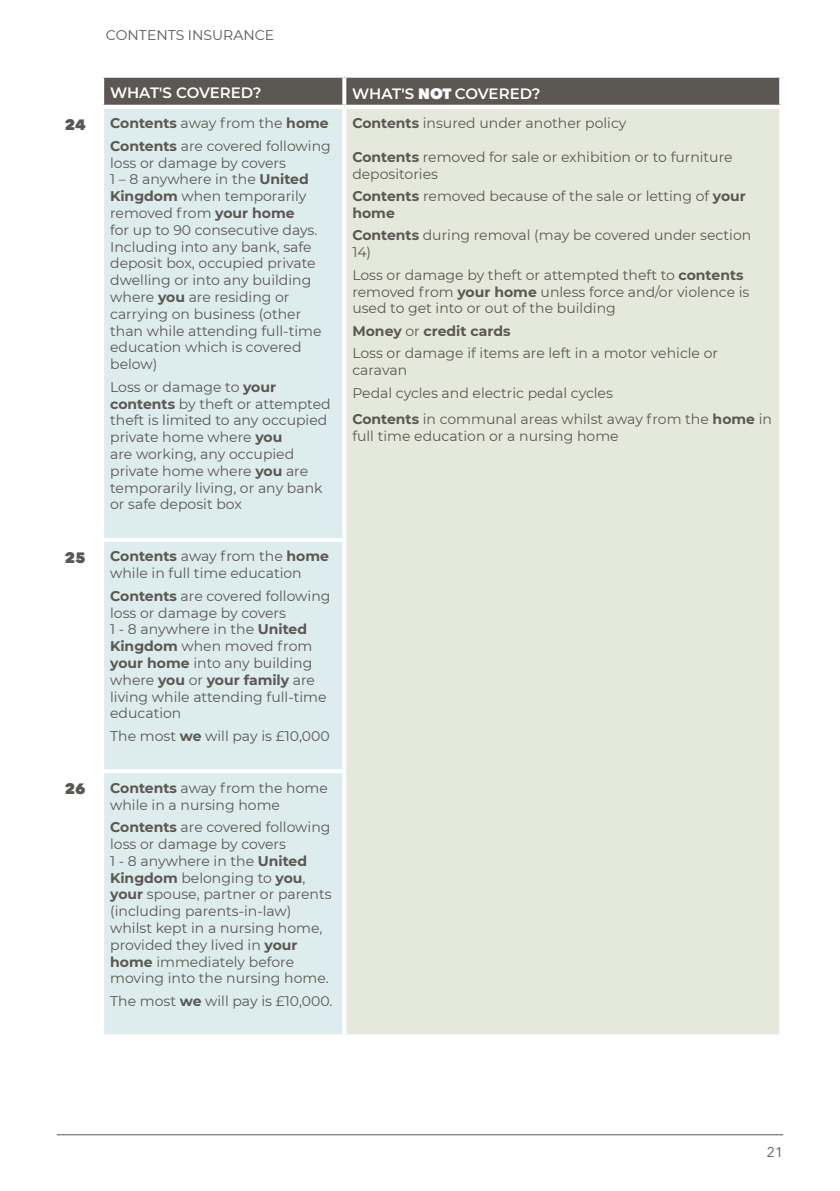
<style>
.page{position:relative;width:840px;height:1191px;background:#fff}
.page>*{position:absolute;margin:0;border:0;box-sizing:border-box;transform-origin:0 0}
.t1{font:600 15px "Montserrat";letter-spacing:-.015em;color:#fff}
.t2{font:800 15px "Avenir Next";color:#5b5753}
.t3{font:14px/16.8px "Montserrat";color:#5b5753}
.t4{font:14px "Avenir Next";color:#5b5753}
.s1{font-family:"Avenir Next";font-weight:800}
.s2{font-weight:700}
</style>
<div class="page">
<hr style="left:57px;top:1134px;width:725px;height:1px;background:#5b5753">
<div style="left:104px;top:78px;width:674px;height:27px;background:#5b5753"></div>
<div style="left:104px;top:109px;width:238px;height:925px;background:#ddeced"></div>
<div style="left:344px;top:107px;width:436px;height:929px;background:#e5e9db"></div>
<svg style="left:779px;top:109px;width:1px;height:431px"></svg>
<svg style="left:779px;top:540px;width:1px;height:231px"></svg>
<svg style="left:779px;top:771px;width:1px;height:263px"></svg>
<svg style="left:344px;top:1034px;width:436px;height:2px"></svg>
<svg style="left:102px;top:77px;width:242px;height:1px"></svg>
<svg style="left:344px;top:75px;width:437px;height:3px"></svg>
<svg style="left:342px;top:78px;width:4px;height:27px"></svg>
<svg style="left:778px;top:78px;width:3px;height:27px"></svg>
<hr style="left:344px;top:105px;width:438px;height:4px;background:#fff">
<hr style="left:342px;top:109px;width:4px;height:429px;background:#fff">
<hr style="left:342px;top:542px;width:4px;height:227px;background:#fff">
<hr style="left:342px;top:773px;width:4px;height:261px;background:#fff">
<hr style="left:100px;top:538px;width:246px;height:4px;background:#fff">
<hr style="left:100px;top:769px;width:246px;height:4px;background:#fff">
<svg style="left:104px;top:1034px;width:238px;height:1px"></svg>
<p class="t3" style="left:106px;top:26px;width:170px">CONTENTS INSURANCE</p>
<p class="t1" style="left:110px;top:82px;width:153px">WHAT'S COVERED?</p>
<p class="t1" style="left:352px;top:83px;width:189px">WHAT'S <span class="s1">NOT</span> COVERED?</p>
<p class="t2" style="left:65px;top:115px;width:22px">24</p>
<p class="t3" style="left:110px;top:112px;width:222px;line-height:22.4px"><span class="s2">Contents</span> away from the <span class="s2">home<br>Contents</span> are covered following</p>
<p class="t3" style="left:110px;top:154px;width:213px">loss or damage by covers<br>1 – 8 anywhere in the <span class="s2">United<br>Kingdom</span> when temporarily removed from <span class="s2">your home<br></span>for up to 90 consecutive days.<br>Including into any bank, safe deposit box, occupied private dwelling or into any building where <span class="s2">you</span> are residing or carrying on business (other than while attending full-time education which is covered below)</p>
<p class="t3" style="left:110px;top:378px;width:222px">Loss or damage to <span class="s2">your contents</span> by theft or attempted theft is limited to any occupied private home where <span class="s2">you<br></span>are working, any occupied private home where <span class="s2">you</span> are temporarily living, or any bank or safe deposit box</p>
<p class="t2" style="left:65px;top:548px;width:22px">25</p>
<p class="t3" style="left:110px;top:547px;width:220px"><span class="s2">Contents</span> away from the <span class="s2">home </span>while in full time education</p>
<p class="t3" style="left:110px;top:587px;width:222px"><span class="s2">Contents</span> are covered following loss or damage by covers<br>1 - 8 anywhere in the <span class="s2">United<br>Kingdom</span> when moved from <span class="s2">your home</span> into any building where <span class="s2">you</span> or <span class="s2">your family</span> are living while attending full-time education</p>
<p class="t3" style="left:110px;top:727px;width:221px">The most <span class="s2">we</span> will pay is £10,000</p>
<p class="t2" style="left:65px;top:779px;width:22px">26</p>
<p class="t3" style="left:110px;top:779px;width:219px"><span class="s2">Contents</span> away from the home while in a nursing home</p>
<p class="t3" style="left:110px;top:818px;width:223px"><span class="s2">Contents</span> are covered following loss or damage by covers<br>1 - 8 anywhere in the <span class="s2">United<br>Kingdom</span> belonging to <span class="s2">you</span>, <span class="s2">your</span> spouse, partner or parents (including parents-in-law) whilst kept in a nursing home, provided they lived in <span class="s2">your home</span> immediately before moving into the nursing home.</p>
<p class="t3" style="left:110px;top:992px;width:224px">The most <span class="s2">we</span> will pay is £10,000.</p>
<p class="t3" style="left:352px;top:114px;width:275px"><span class="s2">Contents</span> insured under another policy</p>
<p class="t3" style="left:352px;top:148px;width:381px"><span class="s2">Contents</span> removed for sale or exhibition or to furniture depositories</p>
<p class="t3" style="left:352px;top:187px;width:395px"><span class="s2">Contents</span> removed because of the sale or letting of <span class="s2">your home</span></p>
<p class="t3" style="left:352px;top:227px;width:400px"><span class="s2">Contents</span> during removal (may be covered under section<br>14)</p>
<p class="t3" style="left:352px;top:266px;width:398px">Loss or damage by theft or attempted theft to <span class="s2">contents </span>removed from <span class="s2">your home</span> unless force and/or violence is used to get into or out of the building</p>
<p class="t3" style="left:352px;top:319px;width:367px;line-height:22.4px"><span class="s2">Money</span> or <span class="s2">credit cards<br></span>Loss or damage if items are left in a motor vehicle or</p>
<p class="t3" style="left:352px;top:358px;width:262px;line-height:22.4px">caravan<br>Pedal cycles and electric pedal cycles</p>
<p class="t3" style="left:352px;top:410px;width:421px"><span class="s2">Contents</span> in communal areas whilst away from the <span class="s2">home</span> in full time education or a nursing home</p>
<p class="t4" style="left:766px;top:1140px;width:18px">21</p>
</div>
